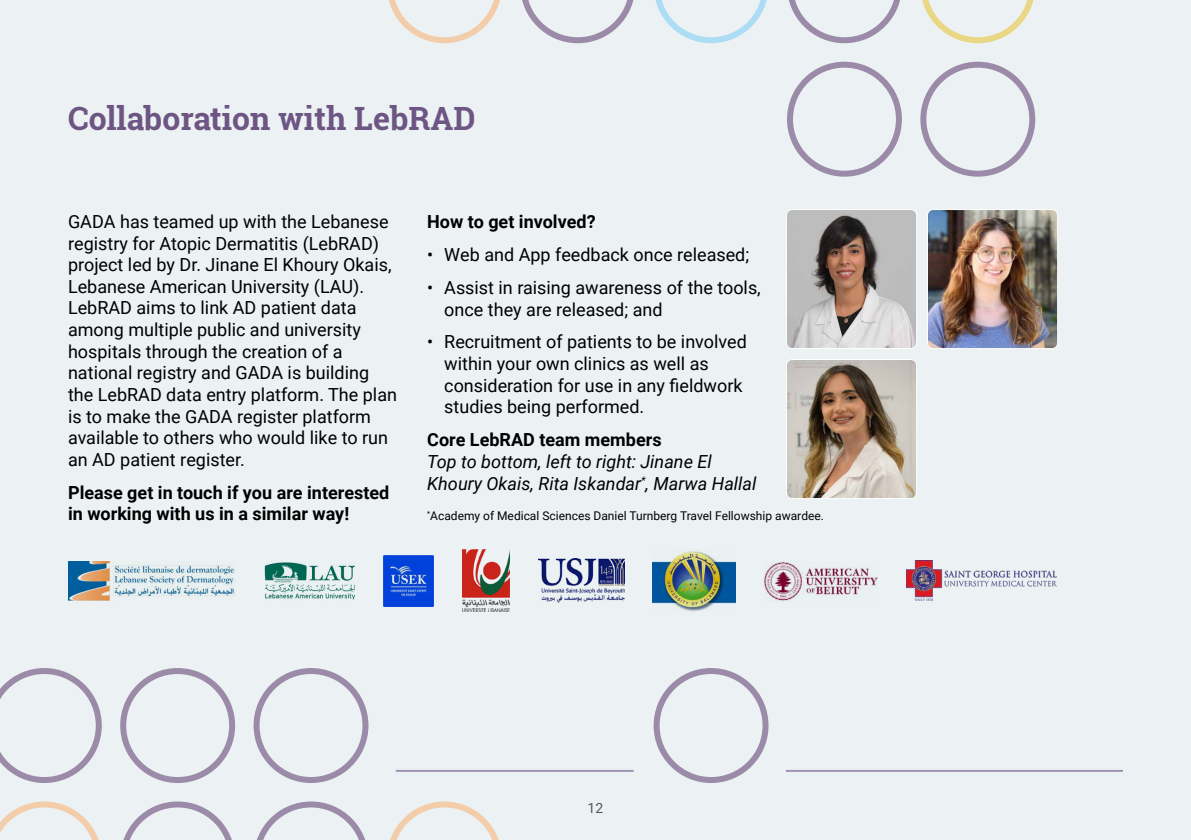
<style>
.page{position:relative;width:1191px;height:840px;background:#fff}
.page>*{position:absolute;margin:0;border:0;box-sizing:border-box;transform-origin:0 0}
.sub-title_big{font:700 32px "Roboto Slab";color:#6e5684}
.body{font:18px/21.6px "Roboto";color:#000}
.body___tabbed{font:18px/21.6px "Roboto";color:#000}
.body-2{font:italic 18px/21.6px "Roboto";color:#000}
.body-3{font:700 18px/21.6px "Roboto";color:#000}
.t1{font:14px "Roboto";color:#575756}
.body-4{font:12px "Roboto";color:#000}
.s1{font-weight:700;font-style:normal}
</style>
<div class="page">
<div style="left:0;top:0;width:1191px;height:839px;background:#ecf2f3"></div>
<svg style="left:922px;top:0;width:112px;height:43px"></svg>
<svg style="left:789px;top:0;width:111px;height:43px"></svg>
<svg style="left:655px;top:0;width:112px;height:43px"></svg>
<svg style="left:522px;top:0;width:112px;height:43px"></svg>
<svg style="left:389px;top:0;width:111px;height:43px"></svg>
<svg style="left:920px;top:62px;width:115px;height:114px"></svg>
<svg style="left:787px;top:62px;width:115px;height:114px"></svg>
<svg style="left:653px;top:668px;width:115px;height:114px"></svg>
<svg style="left:253px;top:668px;width:115px;height:114px"></svg>
<svg style="left:120px;top:668px;width:115px;height:114px"></svg>
<svg style="left:0;top:668px;width:102px;height:114px"></svg>
<svg style="left:390px;top:801px;width:108px;height:38px"></svg>
<svg style="left:257px;top:801px;width:108px;height:38px"></svg>
<svg style="left:124px;top:801px;width:108px;height:38px"></svg>
<svg style="left:0;top:801px;width:98px;height:38px"></svg>
<hr style="left:396px;top:769px;width:237px;height:2px;background:#a092b4">
<img style="left:788px;top:361px;width:127px;height:136px">
<div style="left:786px;top:359px;width:131px;height:140px;border:1px solid #fff;border-radius:6px"></div>
<img style="left:929px;top:211px;width:127px;height:136px">
<div style="left:927px;top:209px;width:131px;height:140px;border:1px solid #fff;border-radius:6px"></div>
<img style="left:788px;top:211px;width:127px;height:136px">
<div style="left:786px;top:209px;width:131px;height:140px;border:1px solid #fff;border-radius:6px"></div>
<img style="left:68px;top:561px;width:168px;height:38px">
<img style="left:538px;top:558px;width:86px;height:44px">
<img style="left:764px;top:561px;width:114px;height:40px">
<img style="left:652px;top:549px;width:83px;height:62px">
<img style="left:383px;top:555px;width:51px;height:50px">
<img style="left:264px;top:562px;width:91px;height:37px">
<img style="left:462px;top:549px;width:48px;height:62px">
<img style="left:906px;top:560px;width:151px;height:40px">
<hr style="left:786px;top:769px;width:337px;height:2px;background:#a092b4">
<p class="sub-title_big" style="left:68px;top:96px;width:409px">Collaboration with LebRAD</p>
<p class="body" style="left:68px;top:210px;width:330px">GADA has teamed up with the Lebanese registry for Atopic Dermatitis (LebRAD) project led by Dr. Jinane El Khoury Okais, Lebanese American University (LAU).<br>LebRAD aims to link AD patient data among multiple public and university hospitals through the creation of a national registry and GADA is building the LebRAD data entry platform. The plan is to make the GADA register platform available to others who would like to run an AD patient register.</p>
<p class="body-3" style="left:68px;top:480px;width:323px">Please get in touch if you are interested in working with us in a similar way!</p>
<p class="body-3" style="left:427px;top:210px;width:170px">How to get involved?</p>
<p class="body___tabbed" style="left:427px;top:243px;width:323px">• Web and App feedback once released;</p>
<p class="body___tabbed" style="left:444px;top:276px;width:318px;text-indent:-17px">• Assist in raising awareness of the tools, once they are released; and</p>
<p class="body___tabbed" style="left:444px;top:330px;width:304px;text-indent:-17px">• Recruitment of patients to be involved within your own clinics as well as consideration for use in any fieldwork studies being performed.</p>
<p class="body-2" style="left:427px;top:428px;width:331px"><span class="s1">Core LebRAD team members<br></span>Top to bottom, left to right: Jinane El<br>Khoury Okais, Rita Iskandar<sup>*</sup>, Marwa Hallal</p>
<p class="body-4" style="left:427px;top:507px;width:398px"><sup>*</sup>Academy of Medical Sciences Daniel Turnberg Travel Fellowship awardee.</p>
<p class="t1" style="left:587px;top:798px;width:17px">12</p>
</div>
